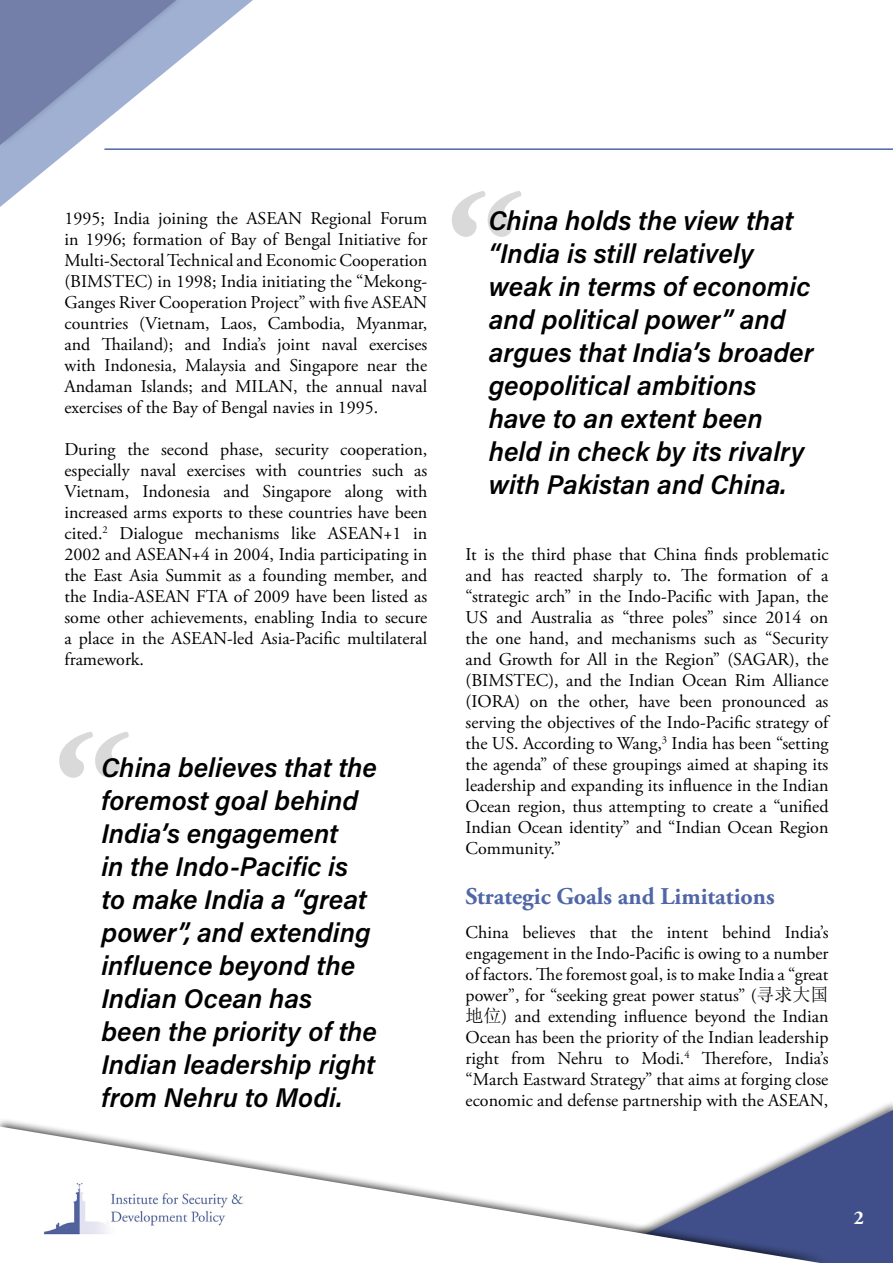
<style>
.page{position:relative;width:893px;height:1263px;background:#fff}
.page>*{position:absolute;margin:0;border:0;box-sizing:border-box;transform-origin:0 0}
.Pull_Quote{font:27px/33px "Acumin Variable Concept";color:#000}
.Head-1_single{font:700 24px "Adobe Garamond Pro";color:#5166a6}
.t1{font:700 19.5px "Adobe Garamond Pro";color:#fff}
.No_Spacing{font:18px/21px "Adobe Garamond Pro";color:#000;text-align:justify}
.s1{font-family:"Sim Sun"}
</style>
<div class="page">
<hr style="left:104px;top:148px;width:789px;height:2px;background:#5066a7">
<svg style="left:828px;top:1110px;width:65px;height:153px;background:#505e92"></svg>
<div style="left:0;top:1117px;width:828px;height:146px;background:#000;opacity:.75"></div>
<svg style="left:0;top:1126px;width:820px;height:137px"></svg>
<svg style="left:0;top:0;width:253px;height:207px"></svg>
<img style="left:44px;top:1177px;width:202px;height:60px">
<svg style="left:59px;top:732px;width:70px;height:46px"></svg>
<svg style="left:452px;top:191px;width:69px;height:46px"></svg>
<p class="No_Spacing" style="left:64px;top:208px;width:364px">1995; India joining the ASEAN Regional Forum in 1996; formation of Bay of Bengal Initiative for Multi-Sectoral Technical and Economic Cooperation (BIMSTEC) in 1998; India initiating the “Mekong-Ganges River Cooperation Project” with five ASEAN countries (Vietnam, Laos, Cambodia, Myanmar, and Thailand); and India’s joint naval exercises with Indonesia, Malaysia and Singapore near the Andaman Islands; and MILAN, the annual naval exercises of the Bay of Bengal navies in 1995.</p>
<p class="No_Spacing" style="left:64px;top:439px;width:364px">During the second phase, security cooperation, especially naval exercises with countries such as Vietnam, Indonesia and Singapore along with increased arms exports to these countries have been cited.<sup>2</sup> Dialogue mechanisms like ASEAN+1 in 2002 and ASEAN+4 in 2004, India participating in the East Asia Summit as a founding member, and the India-ASEAN FTA of 2009 have been listed as some other achievements, enabling India to secure a place in the ASEAN-led Asia-Pacific multilateral framework.</p>
<p class="Pull_Quote" style="left:101px;top:750px;width:277px">China believes that the foremost goal behind<br>India’s engagement<br>in the Indo-Pacific is to make India a “great power”, and extending influence beyond the<br>Indian Ocean has been the priority of the<br>Indian leadership right from Nehru to Modi.</p>
<p class="Pull_Quote" style="left:489px;top:204px;width:327px">China holds the view that “India is still relatively weak in terms of economic and political power” and argues that India’s broader geopolitical ambitions have to an extent been held in check by its rivalry with Pakistan and China.</p>
<p class="No_Spacing" style="left:466px;top:544px;width:366px">It is the third phase that China finds problematic and has reacted sharply to. The formation of a “strategic arch” in the Indo-Pacific with Japan, the US and Australia as “three poles” since 2014 on the one hand, and mechanisms such as “Security and Growth for All in the Region” (SAGAR), the (BIMSTEC), and the Indian Ocean Rim Alliance (IORA) on the other, have been pronounced as serving the objectives of the Indo-Pacific strategy of the US. According to Wang,<sup>3</sup> India has been “setting the agenda” of these groupings aimed at shaping its leadership and expanding its influence in the Indian Ocean region, thus attempting to create a “unified Indian Ocean identity” and “Indian Ocean Region Community.”</p>
<p class="Head-1_single" style="left:466px;top:883px;width:311px">Strategic Goals and Limitations</p>
<p class="No_Spacing" style="left:466px;top:922px;width:364px">China believes that the intent behind India’s engagement in the Indo-Pacific is owing to a number of factors. The foremost goal, is to make India a “great power”, for “seeking great power status” (<span class="s1">寻求大国地位</span>) and extending influence beyond the Indian Ocean has been the priority of the Indian leadership right from Nehru to Modi.<sup>4</sup> Therefore, India’s “March Eastward Strategy” that aims at forging close economic and defense partnership with the ASEAN,</p>
<p class="t1" style="left:854px;top:1206px;width:12px">2</p>
</div>
